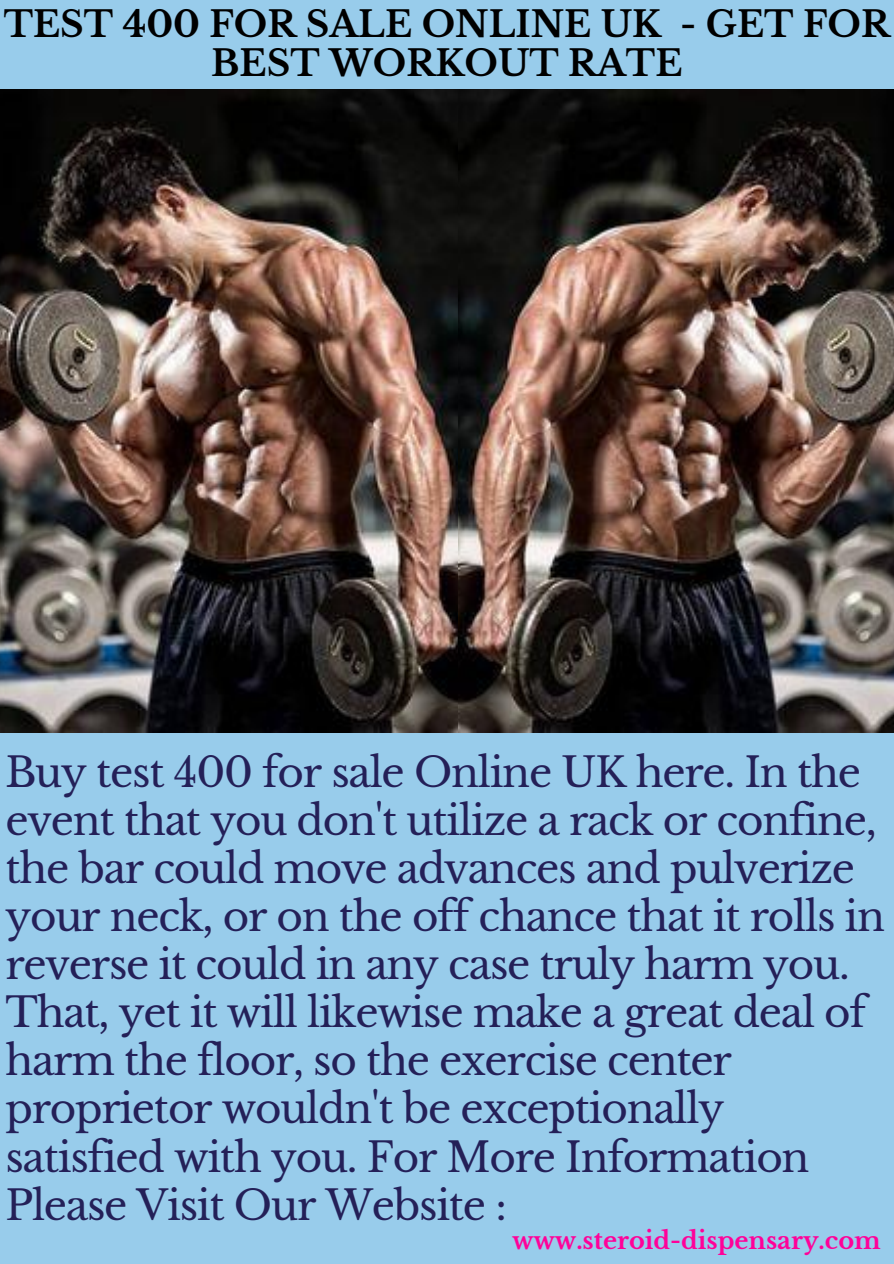
<style>
.page{position:relative;width:894px;height:1264px;background:#fff}
.page>*{position:absolute;margin:0;border:0;box-sizing:border-box;transform-origin:0 0}
.t1{font:40.5px/48.2px "Libre Baskerville";letter-spacing:-.03em;color:#242058}
.t2{font:700 35.55px/39px "Libre Baskerville";color:#000;text-align:center}
.t3{font:700 24px "Libre Baskerville";color:#ff0199}
</style>
<div class="page">
<div style="left:0;top:0;width:893px;height:1263px;background:#98cceb"></div>
<img style="left:0;top:89px;width:459px;height:643px">
<img style="left:459px;top:89px;width:434px;height:643px">
<p class="t2" style="left:4px;top:5px;width:887px">TEST 400 FOR SALE ONLINE UK - GET FOR<br>BEST WORKOUT RATE</p>
<p class="t1" style="left:5px;top:748px;width:881px">Buy test 400 for sale Online UK here. In the event that you don't utilize a rack or confine, the bar could move advances and pulverize your neck, or on the off chance that it rolls in reverse it could in any case truly harm you.<br>That, yet it will likewise make a great deal of harm the floor, so the exercise center proprietor wouldn't be exceptionally satisfied with you. For More Information Please Visit Our Website :</p>
<p class="t3" style="left:512px;top:1225px;width:370px">www.steroid-dispensary.com</p>
</div>
